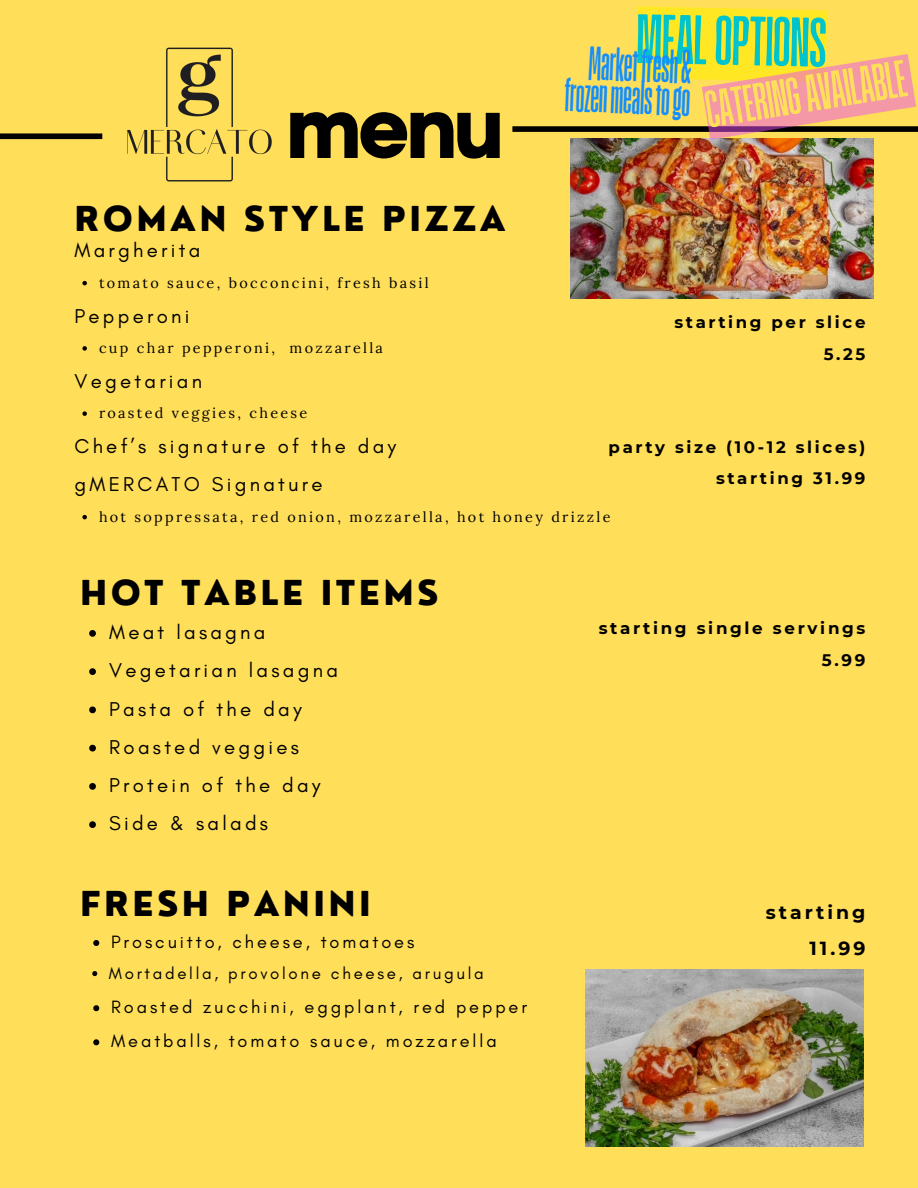
<style>
.page{position:relative;width:918px;height:1188px;background:#ffde59}
.page>*{position:absolute;margin:0;border:0;box-sizing:border-box;transform-origin:0 0}
.t1{font:83.4px "Code Pro Bold LC";color:#000}
.t2{font:73.8px "Paalalabas Display Condens BETA";color:#00c4cc}
.t3{font:55.35px "Paalalabas Display Condens BETA";color:#ffde59}
.t4{font:40.65px/32.4px "Placard Next Comp";color:#138eff;text-align:center}
.t5{font:800 33.45px "Nourd";letter-spacing:.1em;color:#000}
.t6{font:20.4px/38.2px "Glacial Indifference";letter-spacing:.16em;color:#000}
.t7{font:700 18.9px/35.5px "Montserrat";letter-spacing:.16em;color:#000;text-align:right}
.t8{font:18.15px "Glacial Indifference";letter-spacing:.16em;color:#000}
.t9{font:16.8px "Glacial Indifference";letter-spacing:.16em;color:#000}
.t10{font:700 16.65px/31.3px "Montserrat";letter-spacing:.16em;color:#000;text-align:right}
.t11{font:700 16.5px/31px "Montserrat";letter-spacing:.16em;color:#000;text-align:right}
.t12{font:14.4px "Lora";letter-spacing:.16em;color:#000}
</style>
<div class="page">
<div style="left:512px;top:126px;width:406px;height:6px;background:#000"></div>
<div style="left:0;top:133px;width:102px;height:6px;background:#000"></div>
<img style="left:570px;top:138px;width:303px;height:161px">
<img style="left:585px;top:970px;width:278px;height:176px">
<img style="left:75px;top:47px;width:197px;height:135px">
<svg style="left:82px;top:281px;width:5px;height:4px"></svg>
<svg style="left:82px;top:346px;width:5px;height:5px"></svg>
<svg style="left:82px;top:411px;width:5px;height:5px"></svg>
<svg style="left:82px;top:515px;width:5px;height:4px"></svg>
<svg style="left:89px;top:630px;width:7px;height:7px"></svg>
<svg style="left:89px;top:668px;width:7px;height:7px"></svg>
<svg style="left:89px;top:707px;width:7px;height:6px"></svg>
<svg style="left:89px;top:745px;width:7px;height:7px"></svg>
<svg style="left:89px;top:783px;width:7px;height:7px"></svg>
<svg style="left:89px;top:821px;width:7px;height:7px"></svg>
<svg style="left:93px;top:940px;width:6px;height:6px"></svg>
<svg style="left:92px;top:971px;width:5px;height:5px"></svg>
<svg style="left:93px;top:1005px;width:6px;height:6px"></svg>
<svg style="left:93px;top:1039px;width:6px;height:6px"></svg>
<svg style="left:636px;top:6px;width:280px;height:134px"></svg>
<p class="t1" style="left:287px;top:79px;width:220px">menu</p>
<p class="t5" style="left:75px;top:198px;width:433px">ROMAN STYLE PIZZA</p>
<p class="t2" style="left:636px;top:7px;width:193px;rotate:1deg">mealoptions</p>
<h3 class="t4" style="left:566px;top:46px;width:127px;rotate:2deg">Marketfresh&amp; frozenmealstogo</h3>
<h3 class="t3" style="left:702px;top:86px;width:205px;rotate:-9deg">cateringavailable</h3>
<h3 class="t6" style="left:75px;top:231px;width:127px">Margherita</h3>
<h5 class="t12" style="left:99px;top:273px;width:331px">tomato sauce, bocconcini, fresh basil</h5>
<p class="t6" style="left:75px;top:296px;width:116px">Pepperoni</p>
<h5 class="t12" style="left:99px;top:338px;width:285px">cup char pepperoni, mozzarella</h5>
<p class="t6" style="left:75px;top:362px;width:129px">Vegetarian</p>
<h5 class="t12" style="left:99px;top:404px;width:210px">roasted veggies, cheese</h5>
<p class="t6" style="left:75px;top:427px;width:323px">Chef’s signature of the day gMERCATO Signature</p>
<h5 class="t12" style="left:99px;top:507px;width:513px">hot soppressata, red onion, mozzarella, hot honey drizzle</h5>
<p class="t11" style="left:674px;top:307px;width:193px">starting per slice<br>5.25</p>
<h6 class="t11" style="left:609px;top:431px;width:258px">party size (10-12 slices) starting 31.99</h6>
<p class="t5" style="left:80px;top:572px;width:360px">HOT TABLE ITEMS</p>
<h6 class="t6" style="left:109px;top:613px;width:158px">Meat lasagna</h6>
<h3 class="t6" style="left:109px;top:651px;width:230px">Vegetarian lasagna</h3>
<p class="t6" style="left:109px;top:689px;width:194px">Pasta of the day</p>
<p class="t6" style="left:109px;top:727px;width:191px">Roasted veggies</p>
<p class="t6" style="left:109px;top:766px;width:213px">Protein of the day</p>
<p class="t6" style="left:109px;top:804px;width:160px">Side &amp; salads</p>
<h4 class="t5" style="left:80px;top:883px;width:292px">FRESH PANINI</h4>
<p class="t8" style="left:111px;top:931px;width:305px">Proscuitto, cheese, tomatoes</p>
<h6 class="t9" style="left:109px;top:963px;width:376px">Mortadella, provolone cheese, arugula</h6>
<h3 class="t8" style="left:111px;top:996px;width:417px">Roasted zucchini, eggplant, red pepper</h3>
<p class="t8" style="left:111px;top:1030px;width:387px">Meatballs, tomato sauce, mozzarella</p>
<p class="t10" style="left:599px;top:613px;width:268px">starting single servings<br>5.99</p>
<p class="t7" style="left:766px;top:895px;width:101px">starting<br>11.99</p>
</div>
